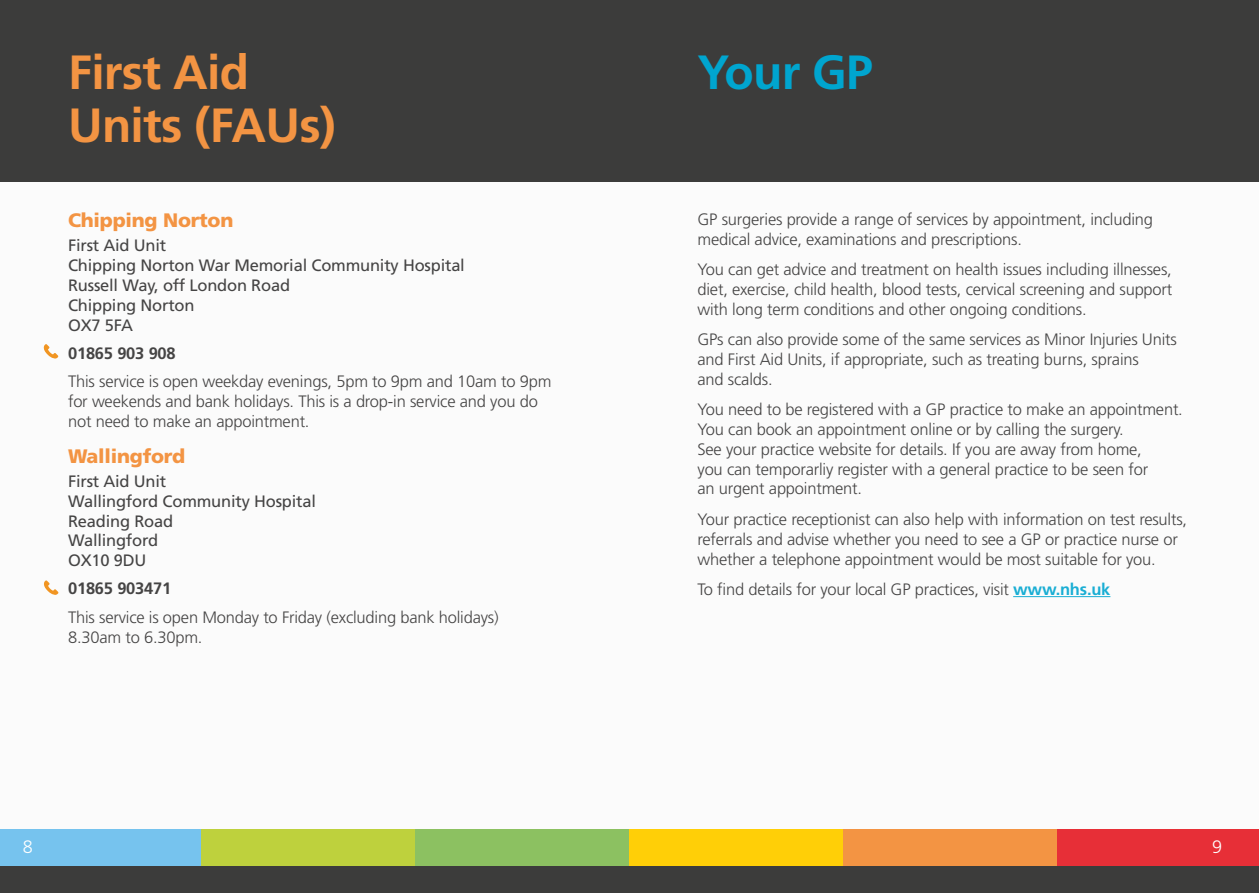
<style>
.page{position:relative;width:1259px;height:893px;background:#fff}
.page>*{position:absolute;margin:0;border:0;box-sizing:border-box;transform-origin:0 0}
.t1{font:700 48px "Frutiger LT Std";letter-spacing:-.015em;color:#f39443}
.t2{font:700 48px "Frutiger LT Std";letter-spacing:-.015em;color:#00a5cf}
.t3{font:900 19.5px "Frutiger LT Std";letter-spacing:-.01em;color:#f39443}
.t4{font:300 18px "Frutiger LT Std";color:#fff}
.t5{font:300 16.5px/19.8px "Frutiger LT Std";letter-spacing:-.01em;color:#454444}
.t6{font:16.5px/19.8px "Frutiger LT Std";letter-spacing:-.01em;color:#454444}
.t7{font:700 16.5px "Frutiger LT Std";letter-spacing:-.01em;color:#454444}
.s1{font-weight:700;color:#1aaed4}
</style>
<div class="page">
<div style="left:0;top:828px;width:201px;height:43px;background:#76c3ee"></div>
<div style="left:201px;top:828px;width:214px;height:43px;background:#bed13d"></div>
<div style="left:415px;top:828px;width:214px;height:43px;background:#8cc161"></div>
<div style="left:629px;top:828px;width:214px;height:43px;background:#ffcf07"></div>
<div style="left:843px;top:828px;width:214px;height:43px;background:#f39443"></div>
<div style="left:1057px;top:828px;width:202px;height:43px;background:#e72f37"></div>
<div style="left:0;top:866px;width:1259px;height:27px;background:#3c3c3b"></div>
<div style="left:0;top:170px;width:1259px;height:658px;background:#fbfbfb"></div>
<div style="left:0;top:0;width:1259px;height:182px;background:#3c3c3b"></div>
<hr style="left:1013px;top:596px;width:97px;height:1px;background:#1aaed4">
<svg style="left:44px;top:344px;width:14px;height:15px"></svg>
<svg style="left:44px;top:580px;width:15px;height:15px"></svg>
<h1 class="t1" style="left:68px;top:44px;width:182px">First Aid</h1>
<h1 class="t2" style="left:697px;top:44px;width:177px">Your GP</h1>
<h1 class="t1" style="left:68px;top:97px;width:269px">Units (FAUs)</h1>
<p class="t3" style="left:68px;top:209px;width:167px">Chipping Norton</p>
<p class="t6" style="left:68px;top:236px;width:398px">First Aid Unit<br>Chipping Norton War Memorial Community Hospital<br>Russell Way, off London Road<br>Chipping Norton<br>OX7 5FA</p>
<p class="t7" style="left:68px;top:343px;width:109px">01865 903 908</p>
<p class="t5" style="left:68px;top:372px;width:485px">This service is open weekday evenings, 5pm to 9pm and 10am to 9pm for weekends and bank holidays. This is a drop-in service and you do not need to make an appointment.</p>
<p class="t3" style="left:68px;top:444px;width:118px">Wallingford</p>
<p class="t6" style="left:68px;top:471px;width:249px">First Aid Unit<br>Wallingford Community Hospital<br>Reading Road<br>Wallingford<br>OX10 9DU</p>
<p class="t7" style="left:68px;top:579px;width:105px">01865 903471</p>
<p class="t5" style="left:68px;top:607px;width:432px">This service is open Monday to Friday (excluding bank holidays)<br>8.30am to 6.30pm.</p>
<p class="t5" style="left:697px;top:210px;width:457px">GP surgeries provide a range of services by appointment, including medical advice, examinations and prescriptions.</p>
<p class="t5" style="left:697px;top:260px;width:476px;text-align:justify">You can get advice and treatment on health issues including illnesses, diet, exercise, child health, blood tests, cervical screening and support with long term conditions and other ongoing conditions.</p>
<p class="t5" style="left:697px;top:330px;width:481px">GPs can also provide some of the same services as Minor Injuries Units and First Aid Units, if appropriate, such as treating burns, sprains<br>and scalds.</p>
<p class="t5" style="left:697px;top:400px;width:487px">You need to be registered with a GP practice to make an appointment.<br>You can book an appointment online or by calling the surgery.<br>See your practice website for details. If you are away from home,<br>you can temporarliy register with a general practice to be seen for<br>an urgent appointment.</p>
<p class="t5" style="left:697px;top:510px;width:491px">Your practice receptionist can also help with information on test results, referrals and advise whether you need to see a GP or practice nurse or whether a telephone appointment would be most suitable for you.</p>
<p class="t5" style="left:697px;top:580px;width:414px">To find details for your local GP practices, visit <span class="s1">www.nhs.uk</span></p>
<p class="t4" style="left:23px;top:837px;width:12px">8</p>
<p class="t4" style="left:1212px;top:837px;width:12px">9</p>
</div>
